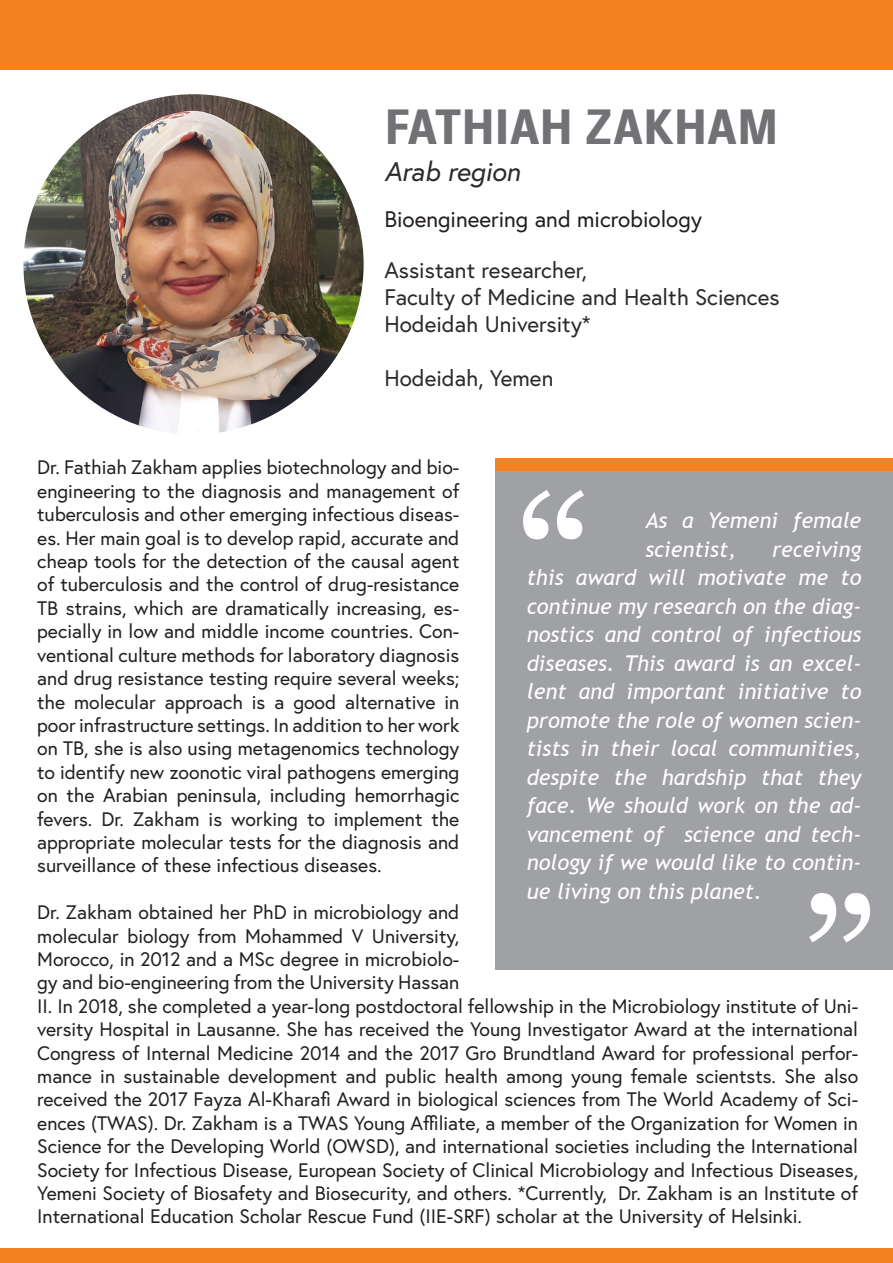
<style>
.page{position:relative;width:893px;height:1263px;background:#fff}
.page>*{position:absolute;margin:0;border:0;box-sizing:border-box;transform-origin:0 0}
.t1{font:187.5px "Georgia";color:#fff}
.t2{font:500 45px "Bureau Grot";color:#717275}
.t3{font:italic 27px "Europa";color:#2b292a}
.t4{font:22.5px/27px "Europa";color:#2b292a}
.t5{font:22.5px "Europa";color:#231f20}
.t6{font:italic 21.75px/28.5px "Trebuchet MS";color:#fff}
.t7{font:19.5px/23.4px "Europa";color:#231f20;text-align:justify}
</style>
<div class="page">
<div style="left:0;top:0;width:893px;height:70px;background:#f58220"></div>
<div style="left:495px;top:459px;width:398px;height:511px;background:#a0a1a5"></div>
<div style="left:495px;top:459px;width:398px;height:12px;background:#f58220"></div>
<div style="left:0;top:1249px;width:893px;height:14px;background:#f58220"></div>
<img style="left:23px;top:94px;width:341px;height:340px;border-radius:170px">
<h2 class="t2" style="left:384px;top:101px;width:396px">FATHIAH ZAKHAM</h2>
<h3 class="t3" style="left:384px;top:154px;width:137px">Arab region</h3>
<p class="t5" style="left:384px;top:205px;width:319px">Bioengineering and microbiology</p>
<p class="t4" style="left:384px;top:256px;width:397px">Assistant researcher,<br>Faculty of Medicine and Health Sciences<br>Hodeidah University*</p>
<p class="t4" style="left:384px;top:364px;width:171px">Hodeidah, Yemen</p>
<p class="t7" style="left:37px;top:456px;width:424px">Dr. Fathiah Zakham applies biotechnology and bio&shy;engineering to the diagnosis and management of tuberculosis and other emerging infectious diseas&shy;es. Her main goal is to develop rapid, accurate and cheap tools for the detection of the causal agent of tuberculosis and the control of drug-resistance TB strains, which are dramatically increasing, es&shy;pecially in low and middle income countries. Con&shy;ventional culture methods for laboratory diagnosis and drug resistance testing require several weeks; the molecular approach is a good alternative in poor infrastructure settings. In addition to her work on TB, she is also using metagenomics technology to identify new zoonotic viral pathogens emerging on the Arabian peninsula, including hemorrhagic fevers. Dr. Zakham is working to implement the appropriate molecular tests for the diagnosis and surveillance of these infectious diseases.</p>
<p class="t7" style="left:37px;top:900px;width:822px;text-align:left">Dr. Zakham obtained her PhD in microbiology and<br>molecular biology from Mohammed V University,<br>Morocco, in 2012 and a MSc degree in microbiolo-<br>gy and bio-engineering from the University Hassan<br>II. In 2018, she completed a year-long postdoctoral fellowship in the Microbiology institute of Uni&shy;versity Hospital in Lausanne. She has received the Young Investigator Award at the international Congress of Internal Medicine 2014 and the 2017 Gro Brundtland Award for professional perfor&shy;mance in sustainable development and public health among young female scientsts. She also received the 2017 Fayza Al-Kharafi Award in biological sciences from The World Academy of Sci&shy;ences (TWAS). Dr. Zakham is a TWAS Young Affiliate, a member of the Organization for Women in Science for the Developing World (OWSD), and international societies including the International Society for Infectious Disease, European Society of Clinical Microbiology and Infectious Diseases, Yemeni Society of Biosafety and Biosecurity, and others. *Currently, Dr. Zakham is an Institute of International Education Scholar Rescue Fund (IIE-SRF) scholar at the University of Helsinki.</p>
<h1 class="t1" style="left:516px;top:451px;width:78px">“</h1>
<p class="t6" style="left:645px;top:506px;width:217px">As a Yemeni female scientist,</p>
<p class="t6" style="left:527px;top:535px;width:336px;text-align:justify;text-indent:245px">receiving this award will motivate me to continue my research on the diag&shy;nostics and control of infectious diseases. This award is an excel&shy;lent and important initiative to promote the role of women scien&shy;tists in their local communities, despite the hardship that they face. We should work on the ad&shy;vancement of science and tech&shy;nology if we would like to contin&shy;ue living on this planet.</p>
<h1 class="t1" style="left:800px;top:855px;width:78px">”</h1>
</div>
